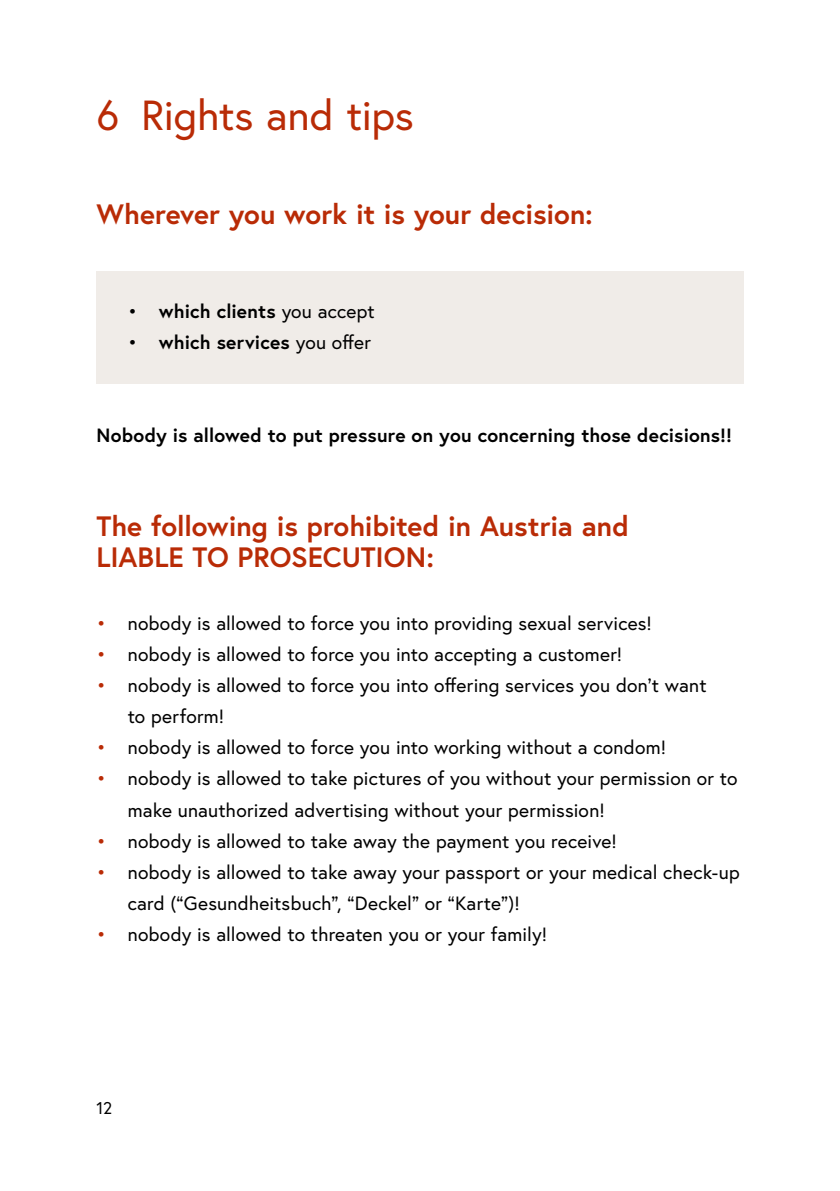
<style>
.page{position:relative;width:840px;height:1191px;background:#fff}
.page>*{position:absolute;margin:0;border:0;box-sizing:border-box;transform-origin:0 0}
.t1{font:42px "Europa Austria";letter-spacing:-.005em;color:#b92b06}
.h2_ohne_Nummerierung{font:700 28px/31.2px "Europa Austria";color:#b92b06}
.t2{font:19.2px/31.2px "Europa Austria";letter-spacing:.01em;color:#000}
.p_Abstand_danach{font:700 19.2px "Europa Austria";letter-spacing:.01em;color:#000}
.t3{font:17px "Europa Austria";color:#000}
.s1{font-weight:400}
.s2{color:#b92b06}
</style>
<div class="page">
<div style="left:96px;top:271px;width:647px;height:82px;background:#f0ece8"></div>
<div style="left:96px;top:302px;width:647px;height:82px;background:#f0ece8"></div>
<h1 class="t1" style="left:96px;top:89px;width:319px">6 Rights and tips</h1>
<h2 class="h2_ohne_Nummerierung" style="left:96px;top:198px;width:497px">Wherever you work it is your decision:</h2>
<p class="p_Abstand_danach" style="left:128px;top:298px;width:248px"><span class="s1">•</span> which clients <span class="s1">you accept</span></p>
<p class="p_Abstand_danach" style="left:128px;top:329px;width:245px"><span class="s1">•</span> which services <span class="s1">you offer</span></p>
<p class="p_Abstand_danach" style="left:96px;top:422px;width:636px">Nobody is allowed to put pressure on you concerning those decisions!!</p>
<h2 class="h2_ohne_Nummerierung" style="left:96px;top:510px;width:533px">The following is prohibited in Austria and<br>LIABLE TO PROSECUTION:</h2>
<p class="t2" style="left:96px;top:607px;width:556px"><span class="s2">•</span> nobody is allowed to force you into providing sexual services!</p>
<p class="t2" style="left:96px;top:638px;width:527px"><span class="s2">•</span> nobody is allowed to force you into accepting a customer!</p>
<p class="t2" style="left:128px;top:669px;width:580px;text-indent:-31px"><span class="s2">•</span> nobody is allowed to force you into offering services you don’t want to perform!</p>
<p class="t2" style="left:96px;top:731px;width:570px"><span class="s2">•</span> nobody is allowed to force you into working without a condom!</p>
<p class="t2" style="left:128px;top:763px;width:611px;text-indent:-31px"><span class="s2">•</span> nobody is allowed to take pictures of you without your permission or to make unauthorized advertising without your permission!</p>
<p class="t2" style="left:96px;top:825px;width:521px"><span class="s2">•</span> nobody is allowed to take away the payment you receive!</p>
<p class="t2" style="left:128px;top:856px;width:613px;text-indent:-31px"><span class="s2">•</span> nobody is allowed to take away your passport or your medical check-up card (“Gesundheitsbuch”, “Deckel” or “Karte”)!</p>
<p class="t2" style="left:96px;top:918px;width:452px"><span class="s2">•</span> nobody is allowed to threaten you or your family!</p>
<p class="t3" style="left:96px;top:1096px;width:17px">12</p>
</div>
